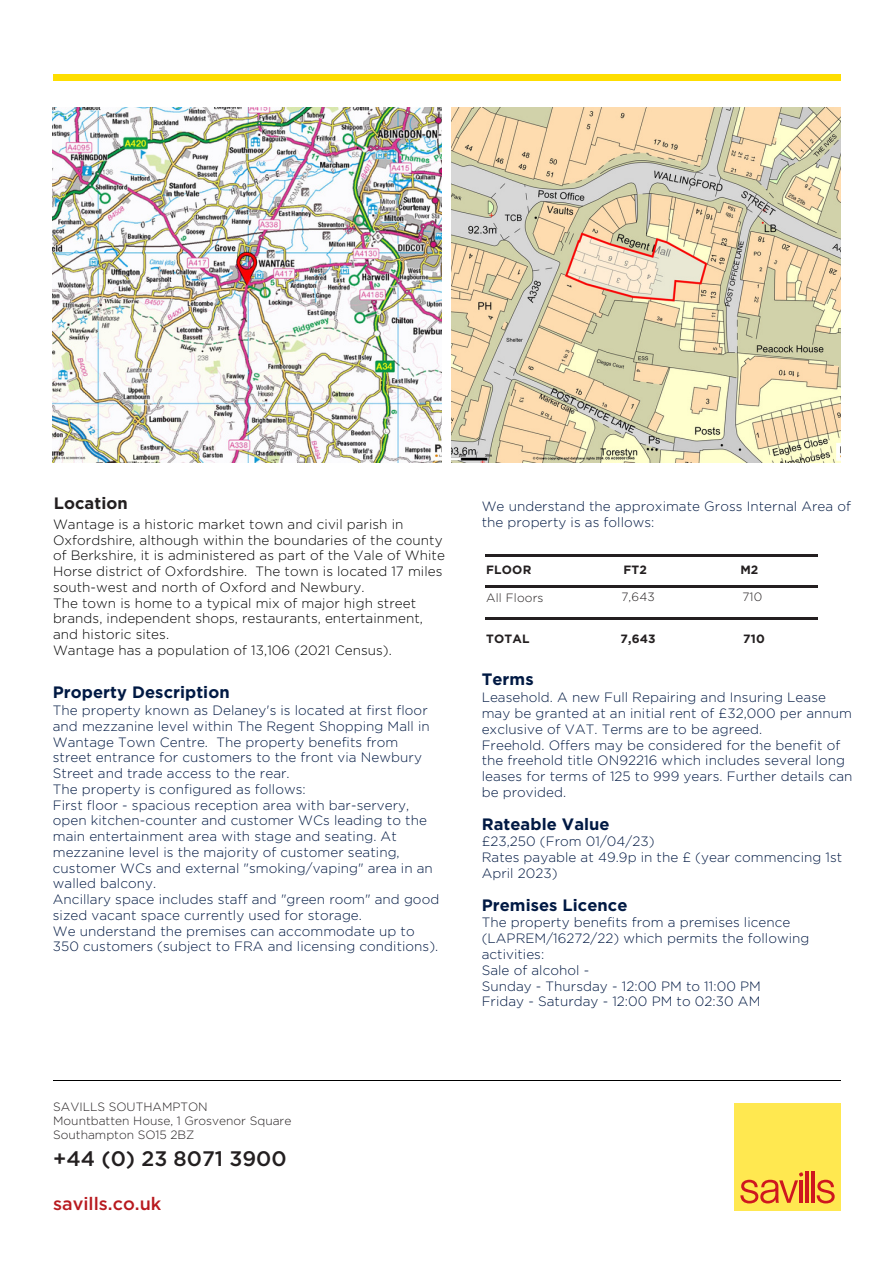
<style>
.page{position:relative;width:894px;height:1264px;background:#fff}
.page>*{position:absolute;margin:0;border:0;box-sizing:border-box;transform-origin:0 0}
.t1{font:500 21px "Gotham";color:#231f20}
.t2{font:500 18px "Gotham";color:#b81a1f}
.t3{font:700 16.5px "Gotham";letter-spacing:.005em;color:#001943}
.t4{font:700 16.5px "Gotham";letter-spacing:.005em;color:#231f20}
.t5{font:300 13.5px/15.8px "Gotham";letter-spacing:.005em;color:#001943}
.t6{font:300 13.5px/15.8px "Gotham";letter-spacing:.005em;color:#000}
.t7{font:300 12px/14px "Gotham";color:#231f20}
.t8{font:700 12px "Gotham";letter-spacing:.01em;color:#231f20}
</style>
<div class="page">
<div style="left:733px;top:1103px;width:107px;height:107px;background:#ffe850"></div>
<svg style="left:740px;top:1172px;width:63px;height:31px"></svg>
<hr style="left:799px;top:1180px;width:3px;height:22px;background:#ce171e">
<hr style="left:805px;top:1171px;width:3px;height:31px;background:#ce171e">
<hr style="left:811px;top:1171px;width:3px;height:31px;background:#ce171e">
<svg style="left:816px;top:1179px;width:18px;height:24px"></svg>
<img style="left:53px;top:108px;width:388px;height:354px">
<div style="left:53px;top:74px;width:787px;height:6px;background:#fede00"></div>
<hr style="left:53px;top:1079px;width:787px;height:1px;background:#000">
<hr style="left:485px;top:617px;width:163px;height:2px;background:#231f20">
<hr style="left:648px;top:617px;width:84px;height:2px;background:#231f20">
<hr style="left:732px;top:617px;width:85px;height:2px;background:#231f20">
<hr style="left:485px;top:554px;width:163px;height:2px;background:#231f20">
<hr style="left:648px;top:554px;width:84px;height:2px;background:#231f20">
<hr style="left:732px;top:554px;width:85px;height:2px;background:#231f20">
<img style="left:452px;top:108px;width:388px;height:354px">
<hr style="left:485px;top:585px;width:163px;height:2px;background:#231f20">
<hr style="left:648px;top:585px;width:84px;height:2px;background:#231f20">
<hr style="left:732px;top:585px;width:85px;height:2px;background:#231f20">
<h4 class="t4" style="left:54px;top:493px;width:75px">Location</h4>
<p class="t6" style="left:53px;top:516px;width:393px">Wantage is a historic market town and civil parish in Oxfordshire, although within the boundaries of the county of Berkshire, it is administered as part of the Vale of White Horse district of Oxfordshire. The town is located 17 miles south-west and north of Oxford and Newbury.<br>The town is home to a typical mix of major high street brands, independent shops, restaurants, entertainment, and historic sites.<br>Wantage has a population of 13,106 (2021 Census).</p>
<h4 class="t3" style="left:53px;top:682px;width:178px">Property Description</h4>
<h4 class="t5" style="left:53px;top:702px;width:388px">The property known as Delaney's is located at first floor and mezzanine level within The Regent Shopping Mall in Wantage Town Centre. The property benefits from street entrance for customers to the front via Newbury Street and trade access to the rear.<br>The property is configured as follows:<br>First floor - spacious reception area with bar-servery, open kitchen-counter and customer WCs leading to the main entertainment area with stage and seating. At mezzanine level is the majority of customer seating, customer WCs and external "smoking/vaping" area in an walled balcony.<br>Ancillary space includes staff and "green room" and good sized vacant space currently used for storage.<br>We understand the premises can accommodate up to 350 customers (subject to FRA and licensing conditions).</h4>
<h3 class="t7" style="left:53px;top:1099px;width:156px">SAVILLS SOUTHAMPTON</h3>
<h3 class="t7" style="left:53px;top:1113px;width:240px">Mountbatten House, 1 Grosvenor Square<br>Southampton SO15 2BZ</h3>
<h3 class="t1" style="left:53px;top:1145px;width:235px">+44 (0) 23 8071 3900</h3>
<h3 class="t2" style="left:53px;top:1192px;width:110px">savills.co.uk</h3>
<h4 class="t5" style="left:481px;top:498px;width:371px">We understand the approximate Gross Internal Area of the property is as follows:</h4>
<h3 class="t8" style="left:486px;top:562px;width:47px">FLOOR</h3>
<h3 class="t8" style="left:623px;top:562px;width:25px">FT2</h3>
<h2 class="t8" style="left:740px;top:562px;width:19px">M2</h2>
<p class="t7" style="left:486px;top:590px;width:59px">All Floors</p>
<h4 class="t8" style="left:486px;top:631px;width:45px">TOTAL</h4>
<p class="t7" style="left:621px;top:589px;width:35px">7,643</p>
<p class="t8" style="left:620px;top:631px;width:37px">7,643</p>
<p class="t7" style="left:742px;top:589px;width:21px">710</p>
<h2 class="t8" style="left:743px;top:631px;width:23px">710</h2>
<p class="t3" style="left:481px;top:669px;width:53px">Terms</p>
<p class="t5" style="left:481px;top:689px;width:372px">Leasehold. A new Full Repairing and Insuring Lease may be granted at an initial rent of £32,000 per annum exclusive of VAT. Terms are to be agreed.<br>Freehold. Offers may be considered for the benefit of the freehold title ON92216 which includes several long leases for terms of 125 to 999 years. Further details can be provided.</p>
<p class="t3" style="left:481px;top:813px;width:129px">Rateable Value</p>
<p class="t5" style="left:481px;top:833px;width:362px">£23,250 (From 01/04/23)<br>Rates payable at 49.9p in the £ (year commencing 1st<br>April 2023)</p>
<h1 class="t3" style="left:481px;top:894px;width:147px">Premises Licence</h1>
<h1 class="t5" style="left:481px;top:914px;width:329px">The property benefits from a premises licence (LAPREM/16272/22) which permits the following activities:<br>Sale of alcohol -<br>Sunday - Thursday - 12:00 PM to 11:00 PM<br>Friday - Saturday - 12:00 PM to 02:30 AM</h1>
</div>
